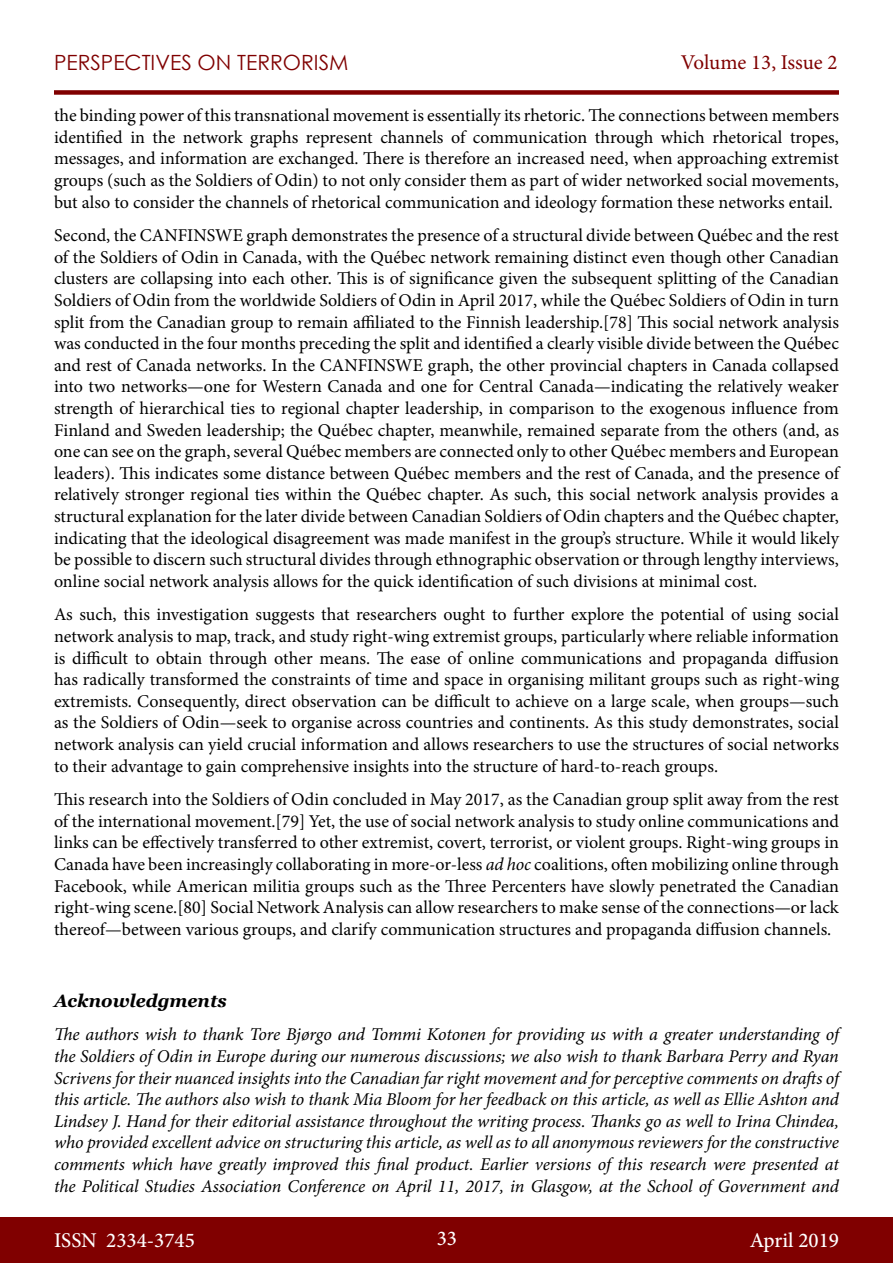
<style>
.page{position:relative;width:893px;height:1263px;background:#fff}
.page>*{position:absolute;margin:0;border:0;box-sizing:border-box;transform-origin:0 0}
.t1{font:500 21px "Minion Pro";color:#fff}
.t2{font:21px "Century Gothic";color:#800000}
.t3{font:21px "Minion Pro";letter-spacing:-.005em;color:#800000}
.t4{font:18px/21.6px "Minion Pro";color:#000;text-align:justify}
.t5{font:italic 18px/21.6px "Minion Pro";letter-spacing:-.005em;color:#000;text-align:justify}
.t6{font:italic 700 18px "Georgia";color:#000}
.s1{font-style:italic}
</style>
<div class="page">
<div style="left:0;top:1217px;width:893px;height:46px;background:#800000"></div>
<div style="left:54px;top:90px;width:785px;height:5px;background:#800000"></div>
<p class="t2" style="left:54px;top:47px;width:296px">PERSPECTIVES ON TERRORISM</p>
<p class="t3" style="left:681px;top:48px;width:158px">Volume 13, Issue 2</p>
<p class="t4" style="left:54px;top:105px;width:786px">the binding power of this transnational movement is essentially its rhetoric. The connections between members identified in the network graphs represent channels of communication through which rhetorical tropes, messages, and information are exchanged. There is therefore an increased need, when approaching extremist groups (such as the Soldiers of Odin) to not only consider them as part of wider networked social movements, but also to consider the channels of rhetorical communication and ideology formation these networks entail.</p>
<p class="t4" style="left:54px;top:225px;width:786px">Second, the CANFINSWE graph demonstrates the presence of a structural divide between Québec and the rest of the Soldiers of Odin in Canada, with the Québec network remaining distinct even though other Canadian clusters are collapsing into each other. This is of significance given the subsequent splitting of the Canadian Soldiers of Odin from the worldwide Soldiers of Odin in April 2017, while the Québec Soldiers of Odin in turn split from the Canadian group to remain affiliated to the Finnish leadership.[78] This social network analysis was conducted in the four months preceding the split and identified a clearly visible divide between the Québec and rest of Canada networks. In the CANFINSWE graph, the other provincial chapters in Canada collapsed into two networks—one for Western Canada and one for Central Canada—indicating the relatively weaker strength of hierarchical ties to regional chapter leadership, in comparison to the exogenous influence from Finland and Sweden leadership; the Québec chapter, meanwhile, remained separate from the others (and, as one can see on the graph, several Québec members are connected only to other Québec members and European leaders). This indicates some distance between Québec members and the rest of Canada, and the presence of relatively stronger regional ties within the Québec chapter. As such, this social network analysis provides a structural explanation for the later divide between Canadian Soldiers of Odin chapters and the Québec chapter, indicating that the ideological disagreement was made manifest in the group’s structure. While it would likely be possible to discern such structural divides through ethnographic observation or through lengthy interviews, online social network analysis allows for the quick identification of such divisions at minimal cost.</p>
<p class="t4" style="left:54px;top:604px;width:787px">As such, this investigation suggests that researchers ought to further explore the potential of using social network analysis to map, track, and study right-wing extremist groups, particularly where reliable information is difficult to obtain through other means. The ease of online communications and propaganda diffusion has radically transformed the constraints of time and space in organising militant groups such as right-wing extremists. Consequently, direct observation can be difficult to achieve on a large scale, when groups—such as the Soldiers of Odin—seek to organise across countries and continents. As this study demonstrates, social network analysis can yield crucial information and allows researchers to use the structures of social networks to their advantage to gain comprehensive insights into the structure of hard-to-reach groups.</p>
<p class="t4" style="left:54px;top:789px;width:786px">This research into the Soldiers of Odin concluded in May 2017, as the Canadian group split away from the rest of the international movement.[79] Yet, the use of social network analysis to study online communications and links can be effectively transferred to other extremist, covert, terrorist, or violent groups. Right-wing groups in Canada have been increasingly collaborating in more-or-less <span class="s1">ad hoc</span> coalitions, often mobilizing online through Facebook, while American militia groups such as the Three Percenters have slowly penetrated the Canadian right-wing scene.[80] Social Network Analysis can allow researchers to make sense of the connections—or lack thereof—between various groups, and clarify communication structures and propaganda diffusion channels.</p>
<p class="t6" style="left:54px;top:989px;width:174px">Acknowledgments</p>
<p class="t5" style="left:54px;top:1024px;width:787px">The authors wish to thank Tore Bjørgo and Tommi Kotonen for providing us with a greater understanding of the Soldiers of Odin in Europe during our numerous discussions; we also wish to thank Barbara Perry and Ryan Scrivens for their nuanced insights into the Canadian far right movement and for perceptive comments on drafts of this article. The authors also wish to thank Mia Bloom for her feedback on this article, as well as Ellie Ashton and Lindsey J. Hand for their editorial assistance throughout the writing process. Thanks go as well to Irina Chindea, who provided excellent advice on structuring this article, as well as to all anonymous reviewers for the constructive comments which have greatly improved this final product. Earlier versions of this research were presented at the Political Studies Association Conference on April 11, 2017, in Glasgow, at the School of Government and</p>
<p class="t1" style="left:54px;top:1226px;width:142px">ISSN 2334-3745</p>
<p class="t1" style="left:437px;top:1224px;width:22px">33</p>
<p class="t1" style="left:750px;top:1226px;width:91px">April 2019</p>
</div>
